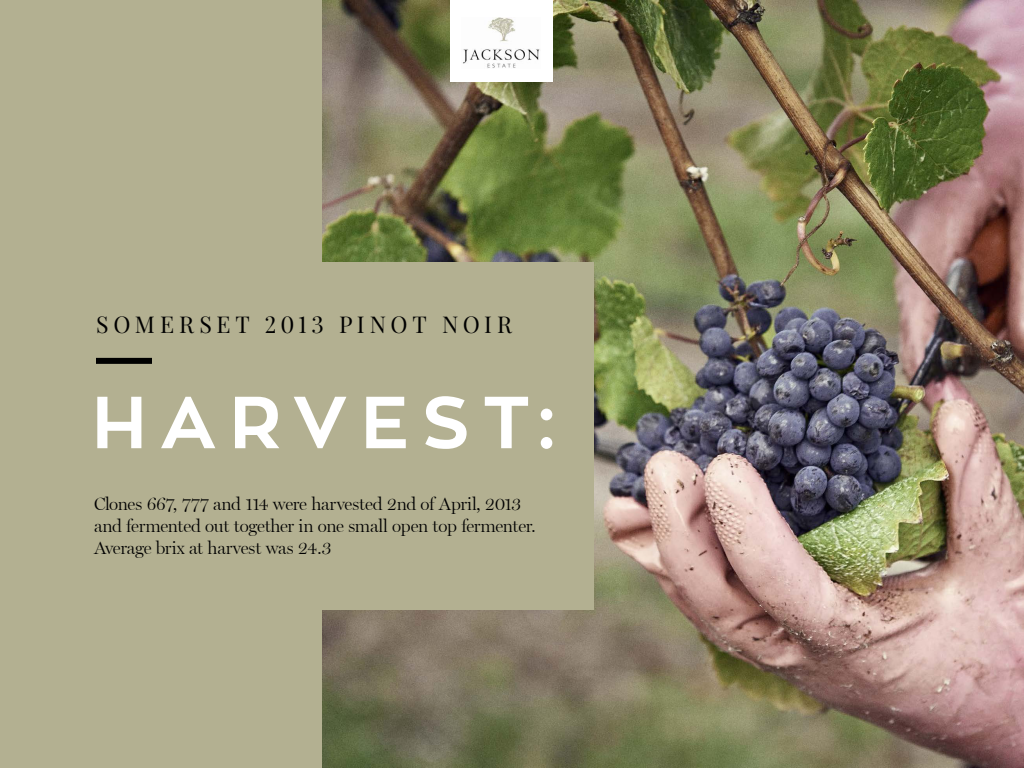
<style>
.page{position:relative;width:1024px;height:768px;background:#b3b091}
.page>*{position:absolute;margin:0;border:0;box-sizing:border-box;transform-origin:0 0}
.t1{font:700 73px "Zona Pro";letter-spacing:.185em;color:#fff}
.t2{font:23.1px "Playfair Display";letter-spacing:.2em;color:#000}
.t3{font:300 18px/22px "Miller Display";letter-spacing:-.015em;color:#000}
</style>
<div class="page">
<img style="left:322px;top:0;width:702px;height:768px">
<div style="left:54px;top:262px;width:540px;height:348px;background:#b3b091"></div>
<div style="left:450px;top:0;width:103px;height:81px;background:#fff"></div>
<img style="left:463px;top:17px;width:77px;height:51px">
<div style="left:96px;top:358px;width:56px;height:6px;background:#000"></div>
<p class="t2" style="left:96px;top:310px;width:417px">SOMERSET 2013 PINOT NOIR</p>
<p class="t1" style="left:92px;top:375px;width:466px">HARVEST:</p>
<p class="t3" style="left:94px;top:493px;width:443px">Clones 667, 777 and 114 were harvested 2nd of April, 2013 and fermented out together in one small open top fermenter.<br>Average brix at harvest was 24.3</p>
</div>
